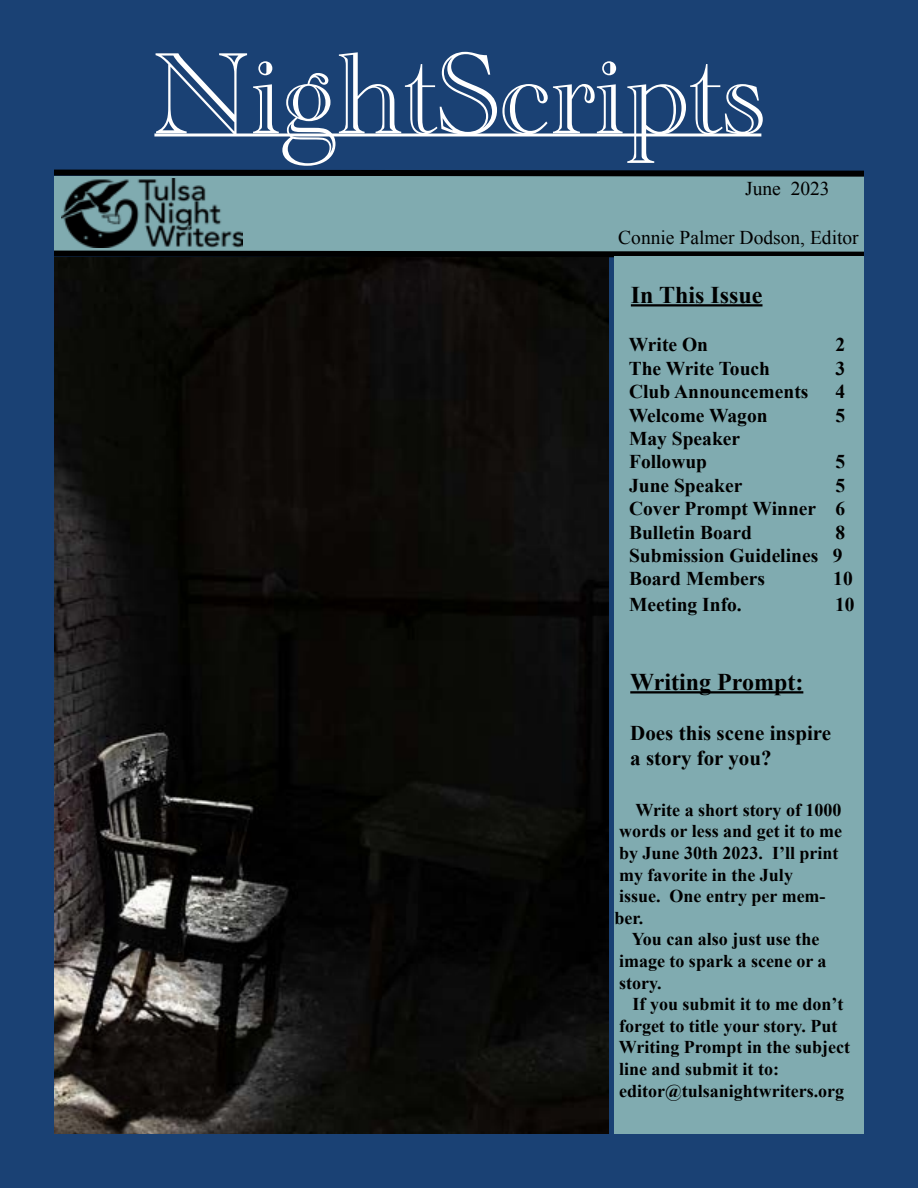
<style>
.page{position:relative;width:918px;height:1188px;background:#1a4174}
.page>*{position:absolute;margin:0;border:0;box-sizing:border-box;transform-origin:0 0}
.t1{font:120px "Academy Engraved Let Plain";color:#fff}
.t2{font:700 24px "Times New Roman";color:#000}
.t3{font:700 21px/25.2px "Times New Roman";color:#000}
.t4{font:700 19.5px/23.4px "Times New Roman";color:#000}
.t5{font:19.5px "Times New Roman";color:#000}
.t6{font:700 18px/21.6px "Times New Roman";color:#000}
</style>
<div class="page">
<div style="left:54px;top:176px;width:810px;height:76px;background:#80abb0"></div>
<svg style="left:54px;top:250px;width:810px;height:11px;background:#151c1e"></svg>
<svg style="left:54px;top:169px;width:810px;height:10px"></svg>
<img style="left:62px;top:179px;width:181px;height:69px">
<hr style="left:154px;top:134px;width:607px;height:2px;background:#fff">
<div style="left:615px;top:256px;width:249px;height:878px;background:#80abb0"></div>
<hr style="left:631px;top:304px;width:132px;height:3px;background:#000">
<hr style="left:630px;top:691px;width:173px;height:3px;background:#000">
<img style="left:54px;top:257px;width:554px;height:877px">
<h1 class="t1" style="left:152px;top:5px;width:615px">NightScripts</h1>
<p class="t5" style="left:745px;top:175px;width:86px">June 2023</p>
<p class="t5" style="left:618px;top:224px;width:242px">Connie Palmer Dodson, Editor</p>
<h2 class="t2" style="left:631px;top:278px;width:133px">In This Issue</h2>
<p class="t4" style="left:629px;top:333px;width:81px">Write On</p>
<p class="t4" style="left:835px;top:333px;width:11px">2</p>
<p class="t4" style="left:629px;top:356px;width:143px">The Write Touch</p>
<p class="t4" style="left:835px;top:356px;width:11px">3</p>
<p class="t4" style="left:629px;top:379px;width:181px">Club Announcements</p>
<p class="t4" style="left:835px;top:379px;width:11px">4</p>
<p class="t4" style="left:629px;top:403px;width:140px">Welcome Wagon</p>
<p class="t4" style="left:835px;top:403px;width:11px">5</p>
<p class="t4" style="left:629px;top:426px;width:113px">May Speaker<br>Followup</p>
<p class="t4" style="left:835px;top:450px;width:11px">5</p>
<p class="t4" style="left:629px;top:473px;width:115px">June Speaker</p>
<p class="t4" style="left:629px;top:473px;width:218px;text-align:justify;text-indent:206px">5<br>Cover Prompt Winner 6<br>Bulletin Board</p>
<p class="t4" style="left:629px;top:520px;width:218px;text-indent:206px">8<br>Submission Guidelines 9<br>Board Members</p>
<p class="t4" style="left:833px;top:567px;width:21px">10</p>
<p class="t4" style="left:629px;top:592px;width:114px">Meeting Info.</p>
<p class="t4" style="left:835px;top:592px;width:21px">10</p>
<h2 class="t2" style="left:630px;top:665px;width:175px">Writing Prompt:</h2>
<p class="t3" style="left:630px;top:720px;width:202px">Does this scene inspire a story for you?</p>
<p class="t6" style="left:615px;top:798px;width:229px;text-indent:21px">Write a short story of 1000 words or less and get it to me by June 30th 2023. I’ll print my favorite in the July<br>issue. One entry per mem&shy;ber.</p>
<p class="t6" style="left:619px;top:928px;width:209px;text-indent:13px">You can also just use the image to spark a scene or a story.</p>
<p class="t6" style="left:619px;top:993px;width:233px;text-indent:14px">If you submit it to me don’t forget to title your story. Put<br>Writing Prompt in the subject line and submit it to: editor@tulsanightwriters.org</p>
</div>
